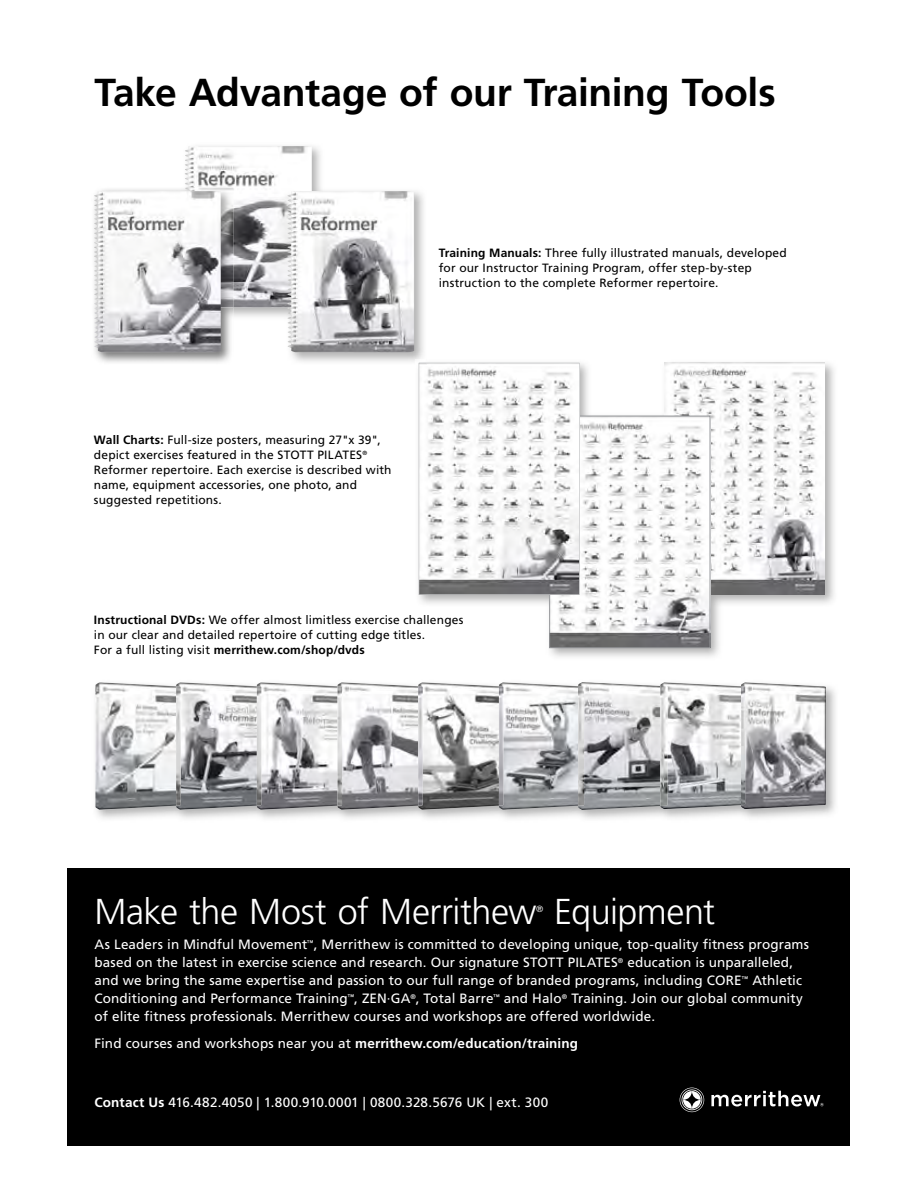
<style>
.page{position:relative;width:918px;height:1188px;background:#fff}
.page>*{position:absolute;margin:0;border:0;box-sizing:border-box;transform-origin:0 0}
.t1{font:700 39px "Frutiger LT Std";letter-spacing:-.01em;color:#000}
.t2{font:300 36px "Frutiger LT Std";letter-spacing:-.015em;color:#fff}
.t3{font:13.5px/18px "Frutiger LT Std";letter-spacing:.01em;color:#fff}
.t4{font:12px/15px "Frutiger LT Std";letter-spacing:.01em;color:#000}
.t5{font:300 9px "Frutiger LT Std";color:#fff}
.s1{font-weight:700}
</style>
<div class="page">
<div style="left:68px;top:868px;width:782px;height:278px;background:#000"></div>
<svg style="left:680px;top:1088px;width:24px;height:24px"></svg>
<svg style="left:711px;top:1091px;width:113px;height:16px"></svg>
<img style="left:419px;top:362px;width:415px;height:295px">
<img style="left:665px;top:363px;width:160px;height:232px">
<img style="left:551px;top:418px;width:157px;height:228px">
<div style="left:549px;top:416px;width:161px;height:232px;border:1px solid #939598"></div>
<img style="left:233px;top:146px;width:191px;height:216px">
<svg style="left:415px;top:359px;width:165px;height:236px"></svg>
<img style="left:185px;top:146px;width:127px;height:161px">
<img style="left:287px;top:191px;width:4px;height:140px">
<img style="left:94px;top:189px;width:139px;height:174px">
<img style="left:184px;top:187px;width:49px;height:120px">
<img style="left:94px;top:191px;width:4px;height:140px">
<img style="left:96px;top:686px;width:740px;height:133px">
<img style="left:95px;top:682px;width:731px;height:128px">
<img style="left:176px;top:686px;width:5px;height:120px">
<img style="left:257px;top:686px;width:4px;height:120px">
<img style="left:338px;top:686px;width:4px;height:120px">
<img style="left:418px;top:686px;width:5px;height:120px">
<img style="left:499px;top:693px;width:4px;height:113px">
<svg style="left:499px;top:683px;width:5px;height:10px"></svg>
<img style="left:578px;top:686px;width:6px;height:120px">
<img style="left:660px;top:686px;width:8px;height:120px">
<img style="left:741px;top:693px;width:4px;height:112px">
<img style="left:741px;top:683px;width:85px;height:10px">
<h1 class="t1" style="left:94px;top:70px;width:683px">Take Advantage of our Training Tools</h1>
<p class="t4" style="left:439px;top:245px;width:350px"><span class="s1">Training Manuals:</span> Three fully illustrated manuals, developed for our Instructor Training Program, offer step-by-step instruction to the complete Reformer repertoire.</p>
<p class="t4" style="left:94px;top:433px;width:299px"><span class="s1">Wall Charts:</span> Full-size posters, measuring 27"x 39", depict exercises featured in the STOTT PILATES<sup>® </sup>Reformer repertoire. Each exercise is described with name, equipment accessories, one photo, and suggested repetitions.</p>
<p class="t4" style="left:94px;top:612px;width:371px"><span class="s1">Instructional DVDs:</span> We offer almost limitless exercise challenges in our clear and detailed repertoire of cutting edge titles.<br>For a full listing visit <span class="s1">merrithew.com/shop/dvds</span></p>
<h2 class="t2" style="left:94px;top:891px;width:444px">Make the Most of Merrithew</h2>
<p class="t5" style="left:536px;top:903px;width:9px">®</p>
<h2 class="t2" style="left:554px;top:891px;width:162px">Equipment</h2>
<p class="t3" style="left:94px;top:936px;width:716px">As Leaders in Mindful Movement<sup>™</sup>, Merrithew is committed to developing unique, top-quality fitness programs based on the latest in exercise science and research. Our signature STOTT PILATES<sup>®</sup> education is unparalleled, and we bring the same expertise and passion to our full range of branded programs, including CORE<sup>™</sup> Athletic Conditioning and Performance Training<sup>™</sup>, ZEN·GA<sup>®</sup>, Total Barre<sup>™</sup> and Halo<sup>®</sup> Training. Join our global community of elite fitness professionals. Merrithew courses and workshops are offered worldwide.</p>
<p class="t3" style="left:94px;top:1034px;width:485px">Find courses and workshops near you at <span class="s1">merrithew.com/education/training</span></p>
<p class="t3" style="left:94px;top:1093px;width:455px"><span class="s1">Contact Us</span> 416.482.4050 | 1.800.910.0001 | 0800.328.5676 UK | ext. 300</p>
</div>
